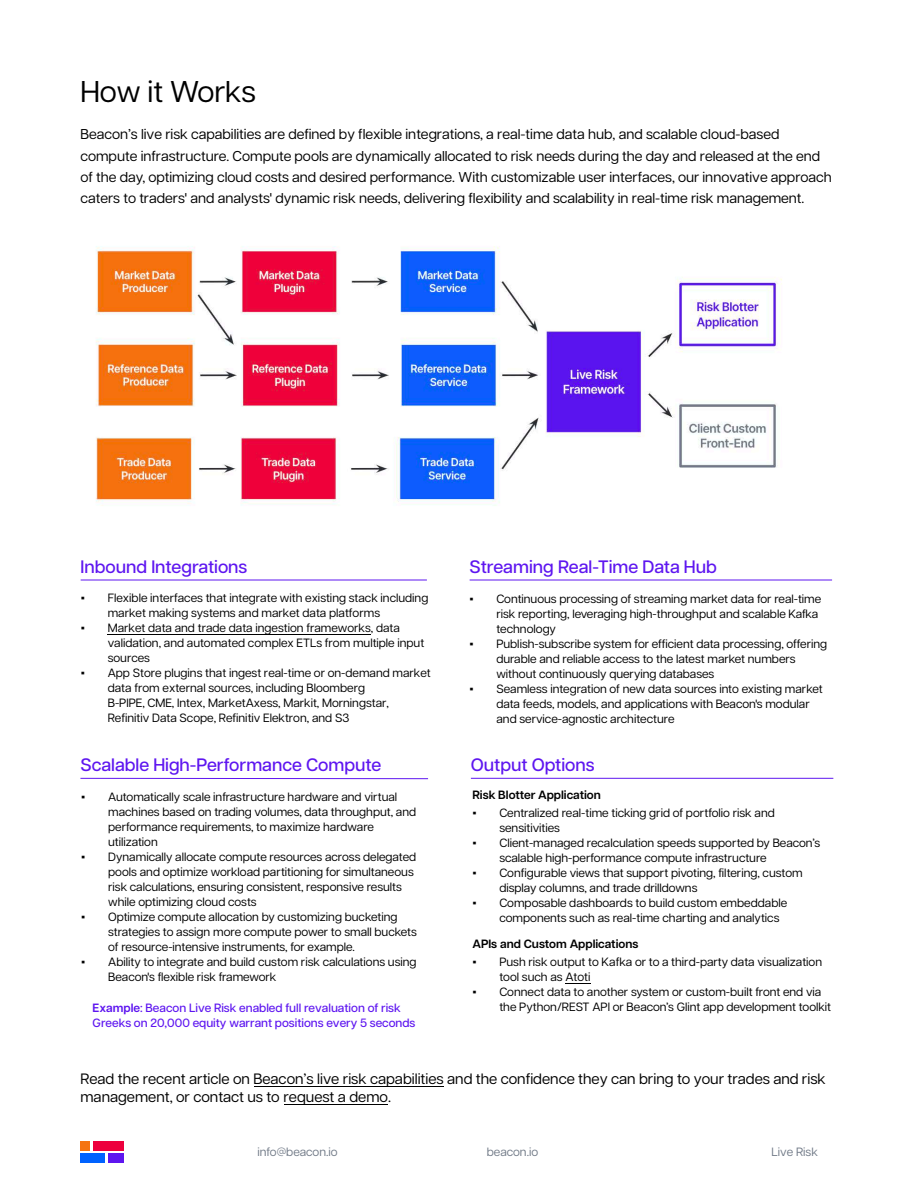
<style>
.page{position:relative;width:918px;height:1188px;background:#fff}
.page>*{position:absolute;margin:0;border:0;box-sizing:border-box;transform-origin:0 0}
.t1{font:30px "Articulat CF";color:#000}
.t2{font:500 18px "Articulat CF";color:#5e16f0}
.t3{font:15px/18px "Articulat CF";color:#000}
.t4{font:14.25px/21.1px "Articulat CF";color:#000}
.t5{font:12px/15px "Articulat CF";color:#000}
.t6{font:500 12px/15px "Articulat CF";color:#5e16f0}
.t7{font:600 12px "Articulat CF";color:#000}
.t8{font:12px "Articulat CF";color:#727b88}
.t9{font:12px "Times New Roman";color:#000}
.s1{font-family:"Times New Roman"}
.s2{font-weight:600}
</style>
<div class="page">
<div style="left:80px;top:1141px;width:10px;height:9px;background:#f57411"></div>
<div style="left:93px;top:1141px;width:31px;height:9px;background:#ed003d"></div>
<div style="left:108px;top:1153px;width:16px;height:10px;background:#5e16ef"></div>
<div style="left:80px;top:1153px;width:25px;height:10px;background:#0062ff"></div>
<hr style="left:284px;top:1104px;width:104px;height:1px;background:#000">
<hr style="left:254px;top:1086px;width:189px;height:1px;background:#000">
<hr style="left:108px;top:634px;width:263px;height:1px;background:#000">
<hr style="left:81px;top:580px;width:346px;height:1px;background:#5e16f0">
<hr style="left:470px;top:580px;width:362px;height:1px;background:#5e16f0">
<hr style="left:80px;top:778px;width:348px;height:1px;background:#5e16f0">
<svg style="left:565px;top:983px;width:25px;height:1px"></svg>
<hr style="left:471px;top:778px;width:362px;height:1px;background:#5e16f0">
<img style="left:96px;top:246px;width:686px;height:260px">
<h1 class="t1" style="left:80px;top:70px;width:177px">How it Works</h1>
<p class="t4" style="left:80px;top:123px;width:753px">Beacon’s live risk capabilities are defined by flexible integrations, a real-time data hub, and scalable cloud-based compute infrastructure. Compute pools are dynamically allocated to risk needs during the day and released at the end of the day, optimizing cloud costs and desired performance. With customizable user interfaces, our innovative approach caters to traders' and analysts' dynamic risk needs, delivering flexibility and scalability in real-time risk management.</p>
<h2 class="t2" style="left:81px;top:554px;width:168px">Inbound Integrations</h2>
<h2 class="t2" style="left:470px;top:554px;width:249px">Streaming Real-Time Data Hub</h2>
<p class="t5" style="left:108px;top:590px;width:322px;text-indent:-27px"><span class="s1">▪</span> Flexible interfaces that integrate with existing stack including market making systems and market data platforms</p>
<p class="t5" style="left:108px;top:620px;width:318px;text-indent:-27px"><span class="s1">▪</span> Market data and trade data ingestion frameworks, data validation, and automated complex ETLs from multiple input sources</p>
<p class="t5" style="left:108px;top:665px;width:325px;text-indent:-27px"><span class="s1">▪</span> App Store plugins that ingest real-time or on-demand market data from external sources, including Bloomberg<br>B-PIPE, CME, Intex, MarketAxess, Markit, Morningstar, Refinitiv Data Scope, Refinitiv Elektron, and S3</p>
<p class="t5" style="left:496px;top:590px;width:326px;text-indent:-27px"><span class="s1">▪</span> Continuous processing of streaming market data for real-time risk reporting, leveraging high-throughput and scalable Kafka technology</p>
<p class="t5" style="left:496px;top:635px;width:332px;text-indent:-27px"><span class="s1">▪</span> Publish-subscribe system for efficient data processing, offering durable and reliable access to the latest market numbers without continuously querying databases</p>
<p class="t5" style="left:496px;top:680px;width:328px;text-indent:-27px"><span class="s1">▪</span> Seamless integration of new data sources into existing market data feeds, models, and applications with Beacon's modular and service-agnostic architecture</p>
<h2 class="t2" style="left:80px;top:752px;width:302px">Scalable High-Performance Compute</h2>
<h2 class="t2" style="left:471px;top:752px;width:125px">Output Options</h2>
<p class="t5" style="left:108px;top:788px;width:310px;text-indent:-27px"><span class="s1">▪</span> Automatically scale infrastructure hardware and virtual machines based on trading volumes, data throughput, and performance requirements, to maximize hardware utilization</p>
<p class="t5" style="left:108px;top:848px;width:310px;text-indent:-27px"><span class="s1">▪</span> Dynamically allocate compute resources across delegated pools and optimize workload partitioning for simultaneous risk calculations, ensuring consistent, responsive results while optimizing cloud costs</p>
<p class="t5" style="left:108px;top:908px;width:310px;text-indent:-27px"><span class="s1">▪</span> Optimize compute allocation by customizing bucketing strategies to assign more compute power to small buckets of resource-intensive instruments, for example.</p>
<p class="t5" style="left:108px;top:953px;width:310px;text-indent:-27px"><span class="s1">▪</span> Ability to integrate and build custom risk calculations using<br>Beacon's flexible risk framework</p>
<p class="t6" style="left:93px;top:999px;width:324px"><span class="s2">Example</span>: Beacon Live Risk enabled full revaluation of risk<br>Greeks on 20,000 equity warrant positions every 5 seconds</p>
<p class="t7" style="left:472px;top:786px;width:130px">Risk Blotter Application</p>
<p class="t5" style="left:499px;top:805px;width:277px;text-indent:-27px"><span class="s1">▪</span> Centralized real-time ticking grid of portfolio risk and sensitivities</p>
<p class="t5" style="left:499px;top:835px;width:322px;text-indent:-27px"><span class="s1">▪</span> Client-managed recalculation speeds supported by Beacon’s scalable high-performance compute infrastructure</p>
<p class="t5" style="left:499px;top:865px;width:305px;text-indent:-27px"><span class="s1">▪</span> Configurable views that support pivoting, filtering, custom display columns, and trade drilldowns</p>
<p class="t5" style="left:499px;top:895px;width:289px;text-indent:-27px"><span class="s1">▪</span> Composable dashboards to build custom embeddable components such as real-time charting and analytics</p>
<p class="t7" style="left:472px;top:935px;width:168px">APIs and Custom Applications</p>
<p class="t9" style="left:472px;top:954px;width:6px">▪</p>
<p class="t9" style="left:472px;top:984px;width:6px">▪</p>
<p class="t5" style="left:499px;top:953px;width:333px">Push risk output to Kafka or to a third-party data visualization tool such as Atoti<br>Connect data to another system or custom-built front end via the Python/REST API or Beacon’s Glint app development toolkit</p>
<p class="t3" style="left:80px;top:1069px;width:747px">Read the recent article on Beacon’s live risk capabilities and the confidence they can bring to your trades and risk management, or contact us to request a demo.</p>
<p class="t8" style="left:257px;top:1143px;width:82px">info@beacon.io</p>
<p class="t8" style="left:487px;top:1143px;width:53px">beacon.io</p>
<p class="t8" style="left:772px;top:1143px;width:48px">Live Risk</p>
</div>
